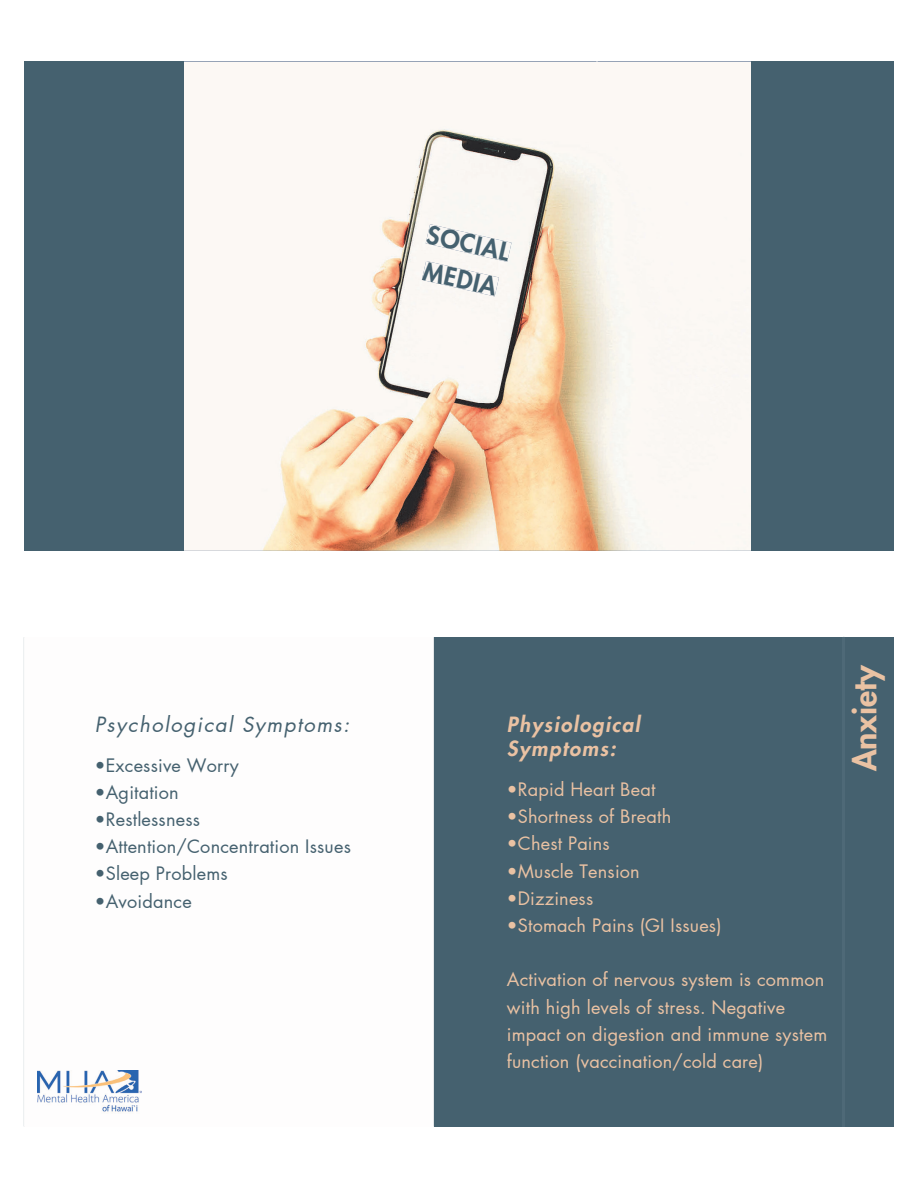
<style>
.page{position:relative;width:918px;height:1188px;background:#fff}
.page>*{position:absolute;margin:0;border:0;box-sizing:border-box;transform-origin:0 0}
.t1{font:800 31.95px "Futura LT Pro";color:#eac2a3}
.t2{font:800 24.75px/36.8px "Futura LT Pro";color:#45616f}
.t3{font:italic 800 20.55px/24.5px "Futura LT Pro";letter-spacing:.07em;color:#eac2a3}
.t4{font:italic 20.55px "Futura LT Pro";letter-spacing:.07em;color:#45616f}
.t5{font:18.15px/27.2px "Futura LT Pro";letter-spacing:.01em;color:#eac2a3}
.t6{font:18.15px "Futura LT Pro";letter-spacing:.01em;color:#45616f}
</style>
<div class="page">
<img style="left:184px;top:62px;width:568px;height:489px">
<div style="left:426px;top:224px;width:86px;height:38px;background:#f9f7f3"></div>
<div style="left:422px;top:261px;width:77px;height:35px;background:#faf7f3"></div>
<div style="left:24px;top:62px;width:160px;height:489px;background:#45616f"></div>
<hr style="left:73px;top:500px;width:77px;height:2px;background:#45616f">
<div style="left:752px;top:62px;width:142px;height:489px;background:#45616f"></div>
<div style="left:24px;top:637px;width:870px;height:489px;background:#45616f"></div>
<div style="left:24px;top:637px;width:409px;height:489px;background:#fefdfd"></div>
<div style="left:96px;top:715px;width:253px;height:22px;background:#fefdfd"></div>
<div style="left:97px;top:757px;width:142px;height:19px;background:#fefdfd"></div>
<div style="left:97px;top:784px;width:80px;height:20px;background:#fefdfd"></div>
<div style="left:97px;top:811px;width:102px;height:15px;background:#fefdfd"></div>
<div style="left:97px;top:838px;width:253px;height:18px;background:#fefdfd"></div>
<div style="left:97px;top:865px;width:130px;height:20px;background:#fefdfd"></div>
<div style="left:97px;top:893px;width:94px;height:15px;background:#fefdfd"></div>
<img style="left:38px;top:1071px;width:104px;height:42px">
<hr style="left:843px;top:637px;width:2px;height:489px;background:#4e6977">
<h2 class="t2" style="left:431px;top:217px;width:85px;rotate:13deg">SOCIAL<br>MEDIA</h2>
<p class="t4" style="left:95px;top:715px;width:256px">Psychological Symptoms:</p>
<p class="t6" style="left:95px;top:757px;width:145px">•Excessive Worry</p>
<p class="t6" style="left:95px;top:784px;width:85px">•Agitation</p>
<p class="t6" style="left:95px;top:811px;width:107px">•Restlessness</p>
<p class="t6" style="left:95px;top:838px;width:258px">•Attention/Concentration Issues</p>
<p class="t6" style="left:95px;top:865px;width:134px">•Sleep Problems</p>
<p class="t6" style="left:95px;top:893px;width:98px">•Avoidance</p>
<p class="t3" style="left:507px;top:713px;width:134px">Physiological<br>Symptoms:</p>
<p class="t5" style="left:507px;top:777px;width:150px">•Rapid Heart Beat</p>
<p class="t5" style="left:507px;top:804px;width:166px">•Shortness of Breath</p>
<p class="t5" style="left:507px;top:831px;width:104px">•Chest Pains</p>
<p class="t5" style="left:507px;top:858px;width:134px">•Muscle Tension</p>
<p class="t5" style="left:507px;top:885px;width:88px">•Dizziness</p>
<p class="t5" style="left:507px;top:913px;width:216px">•Stomach Pains (GI Issues)</p>
<p class="t5" style="left:507px;top:967px;width:322px">Activation of nervous system is common with high levels of stress. Negative impact on digestion and immune system function (vaccination/cold care)</p>
<h1 class="t1" style="left:850px;top:771px;width:108px;rotate:-90deg">Anxiety</h1>
</div>
